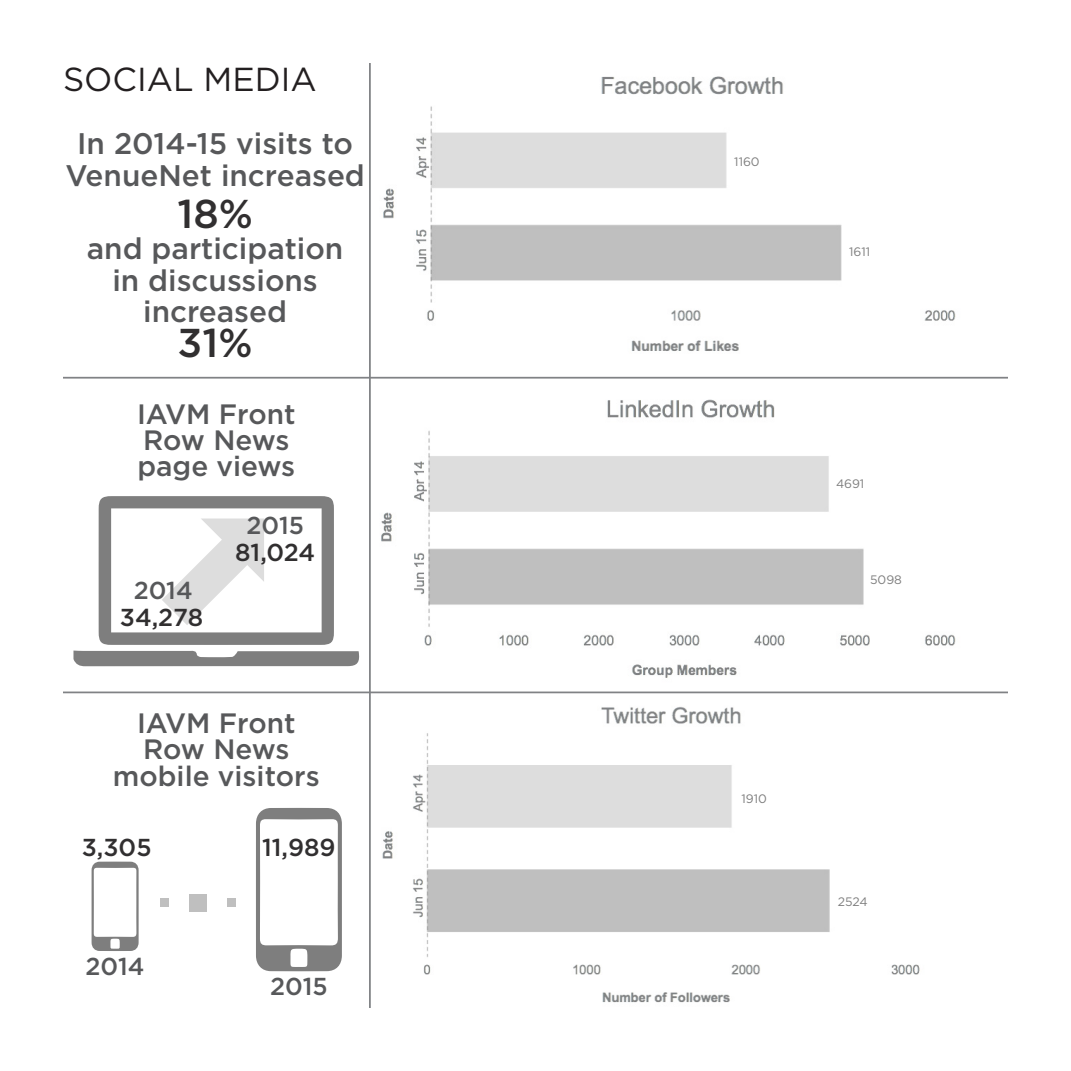
<style>
.page{position:relative;width:1071px;height:1071px;background:#fff}
.page>*{position:absolute;margin:0;border:0;box-sizing:border-box;transform-origin:0 0}
.t1{font:500 40.25px "Gotham";color:#312f30}
.t2{font:33.25px "Gotham";color:#231f20}
.t3{font:500 29.75px/31.5px "Gotham";color:#57585a;text-align:center}
.t4{font:500 28px "Gotham";color:#57585a}
.t5{font:500 24.5px "Gotham";color:#312f30}
.t6{font:500 24.5px "Gotham";color:#57585a}
.t7{font:12.25px "Gotham";color:#7e7e7e}
</style>
<div class="page">
<hr style="left:369px;top:63px;width:2px;height:945px;background:#808285">
<hr style="left:63px;top:377px;width:945px;height:2px;background:#808285">
<hr style="left:63px;top:692px;width:945px;height:1px;background:#808285">
<img style="left:383px;top:76px;width:573px;height:275px">
<img style="left:381px;top:399px;width:575px;height:279px">
<img style="left:382px;top:707px;width:538px;height:296px">
<svg style="left:92px;top:862px;width:47px;height:89px"></svg>
<svg style="left:256px;top:808px;width:86px;height:163px"></svg>
<div style="left:189px;top:894px;width:18px;height:18px;background:#bfbfbf"></div>
<div style="left:160px;top:898px;width:9px;height:9px;background:#bfbfbf"></div>
<div style="left:228px;top:898px;width:8px;height:9px;background:#bfbfbf"></div>
<svg style="left:73px;top:496px;width:287px;height:170px"></svg>
<p class="t2" style="left:63px;top:61px;width:255px">SOCIAL MEDIA</p>
<p class="t3" style="left:65px;top:127px;width:301px">In 2014-15 visits to<br>VenueNet increased</p>
<p class="t1" style="left:177px;top:191px;width:77px">18%</p>
<p class="t3" style="left:87px;top:232px;width:258px">and participation in discussions increased</p>
<p class="t1" style="left:178px;top:320px;width:76px">31%</p>
<p class="t4" style="left:137px;top:398px;width:160px">IAVM Front</p>
<p class="t4" style="left:143px;top:424px;width:148px">Row News</p>
<p class="t4" style="left:137px;top:450px;width:159px">page views</p>
<p class="t6" style="left:246px;top:512px;width:59px">2015</p>
<p class="t6" style="left:134px;top:577px;width:61px">2014</p>
<p class="t5" style="left:120px;top:603px;width:85px">34,278</p>
<p class="t5" style="left:235px;top:538px;width:81px">81,024</p>
<p class="t4" style="left:137px;top:707px;width:160px">IAVM Front</p>
<p class="t4" style="left:143px;top:734px;width:148px">Row News</p>
<p class="t4" style="left:113px;top:760px;width:208px">mobile visitors</p>
<p class="t5" style="left:82px;top:833px;width:71px">3,305</p>
<p class="t6" style="left:86px;top:952px;width:61px">2014</p>
<p class="t5" style="left:262px;top:833px;width:75px">11,989</p>
<p class="t6" style="left:270px;top:973px;width:59px">2015</p>
<p class="t7" style="left:734px;top:154px;width:27px">1160</p>
<p class="t7" style="left:849px;top:245px;width:22px">1611</p>
<p class="t7" style="left:836px;top:477px;width:30px">4691</p>
<p class="t7" style="left:870px;top:573px;width:33px">5098</p>
<p class="t7" style="left:742px;top:792px;width:27px">1910</p>
<p class="t7" style="left:838px;top:894px;width:31px">2524</p>
</div>
